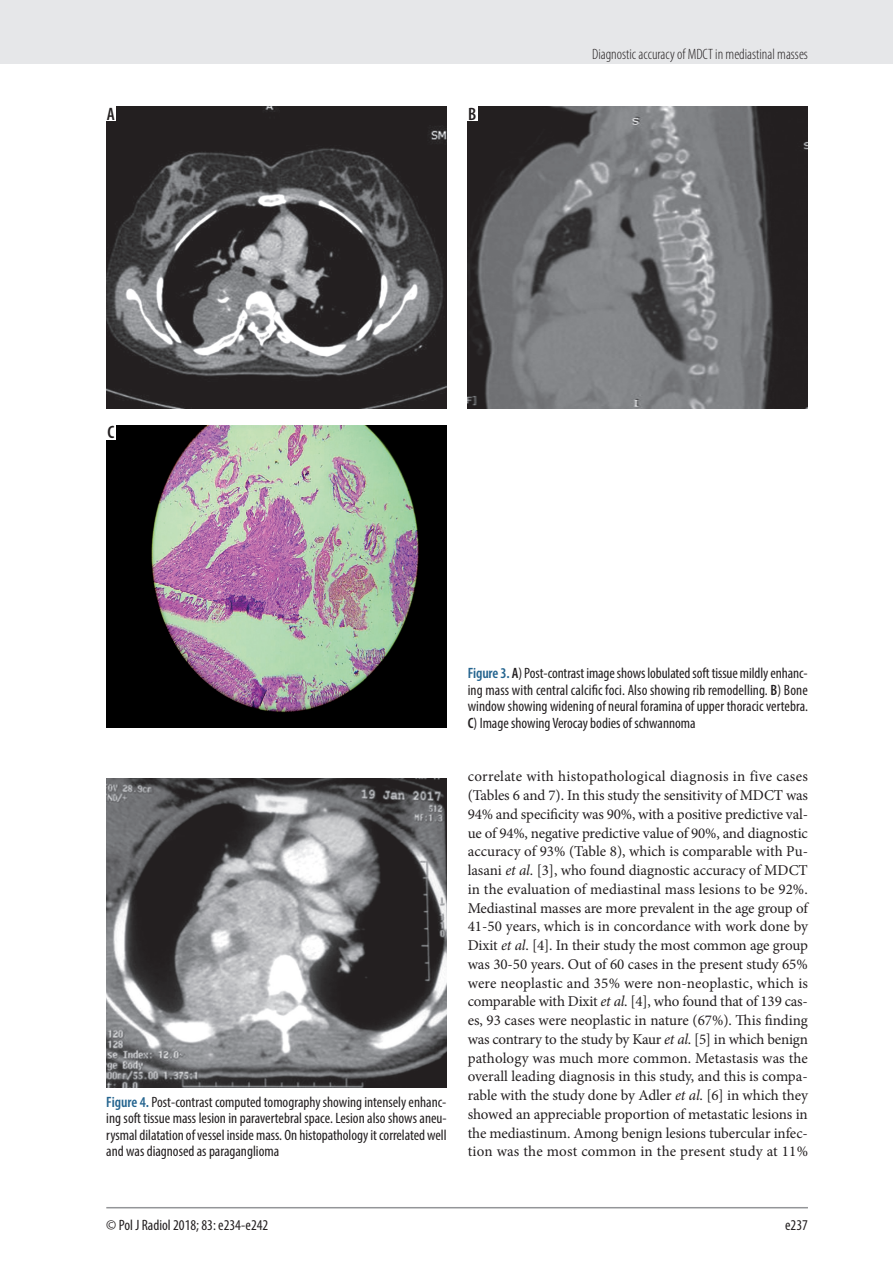
<style>
.page{position:relative;width:893px;height:1263px;background:#fff}
.page>*{position:absolute;margin:0;border:0;box-sizing:border-box;transform-origin:0 0}
.t1{font:600 condensed 18px "Myriad Pro";color:#231f20}
.t2{font:15px/18.8px "Minion Pro";letter-spacing:.01em;color:#231f20;text-align:justify}
.t3{font:condensed 15px/16.5px "Myriad Pro";color:#231f20;text-align:justify}
.t4{font:300 condensed 15px "Myriad Pro";color:#231f20}
.s1{font-weight:600;color:#24648f}
.s2{font-weight:600}
.s3{font-style:italic}
</style>
<div class="page">
<div style="left:0;top:0;width:893px;height:64px;background:#e6e7e9"></div>
<hr style="left:106px;top:1207px;width:702px;height:1px;background:#939598">
<img style="left:106px;top:106px;width:340px;height:303px">
<img style="left:468px;top:106px;width:340px;height:303px">
<img style="left:106px;top:425px;width:340px;height:302px">
<div style="left:106px;top:105px;width:10px;height:16px;background:#fff"></div>
<div style="left:106px;top:424px;width:10px;height:15px;background:#fff"></div>
<div style="left:467px;top:105px;width:11px;height:16px;background:#fff"></div>
<img style="left:106px;top:778px;width:340px;height:309px">
<p class="t1" style="left:107px;top:103px;width:10px">A</p>
<p class="t1" style="left:468px;top:103px;width:10px">B</p>
<p class="t4" style="left:592px;top:45px;width:217px">Diagnostic accuracy of MDCT in mediastinal masses</p>
<p class="t1" style="left:108px;top:421px;width:8px">C</p>
<p class="t3" style="left:106px;top:1093px;width:342px"><span class="s1">Figure 4.</span> Post-contrast computed tomography showing intensely enhanc&shy;ing soft tissue mass lesion in paravertebral space. Lesion also shows aneu&shy;rysmal dilatation of vessel inside mass. On histopathology it correlated well and was diagnosed as paraganglioma</p>
<p class="t3" style="left:468px;top:665px;width:342px"><span class="s1">Figure 3.</span> <span class="s2">A</span>) Post-contrast image shows lobulated soft tissue mildly enhanc&shy;ing mass with central calcific foci. Also showing rib remodelling. <span class="s2">B</span>) Bone window showing widening of neural foramina of upper thoracic vertebra.<br><span class="s2">C</span>) Image showing Verocay bodies of schwannoma</p>
<p class="t2" style="left:468px;top:767px;width:342px">correlate with histopathological diagnosis in five cases (Tables 6 and 7). In this study the sensitivity of MDCT was 94% and specificity was 90%, with a positive predictive val&shy;ue of 94%, negative predictive value of 90%, and diagnostic accuracy of 93% (Table 8), which is comparable with Pu&shy;lasani <span class="s3">et al</span>. [3], who found diagnostic accuracy of MDCT in the evaluation of mediastinal mass lesions to be 92%.<br>Mediastinal masses are more prevalent in the age group of 41-50 years, which is in concordance with work done by Dixit <span class="s3">et al</span>. [4]. In their study the most common age group was 30-50 years. Out of 60 cases in the present study 65% were neoplastic and 35% were non-neoplastic, which is comparable with Dixit <span class="s3">et al</span>. [4], who found that of 139 cas&shy;es, 93 cases were neoplastic in nature (67%). This finding was contrary to the study by Kaur <span class="s3">et al</span>. [5] in which benign pathology was much more common. Metastasis was the overall leading diagnosis in this study, and this is compa&shy;rable with the study done by Adler <span class="s3">et al</span>. [6] in which they showed an appreciable proportion of metastatic lesions in the mediastinum. Among benign lesions tubercular infec&shy;tion was the most common in the present study at 11%</p>
<p class="t3" style="left:106px;top:1216px;width:164px">© Pol J Radiol 2018; 83: e234-e242</p>
<p class="t3" style="left:785px;top:1216px;width:24px">e237</p>
</div>
